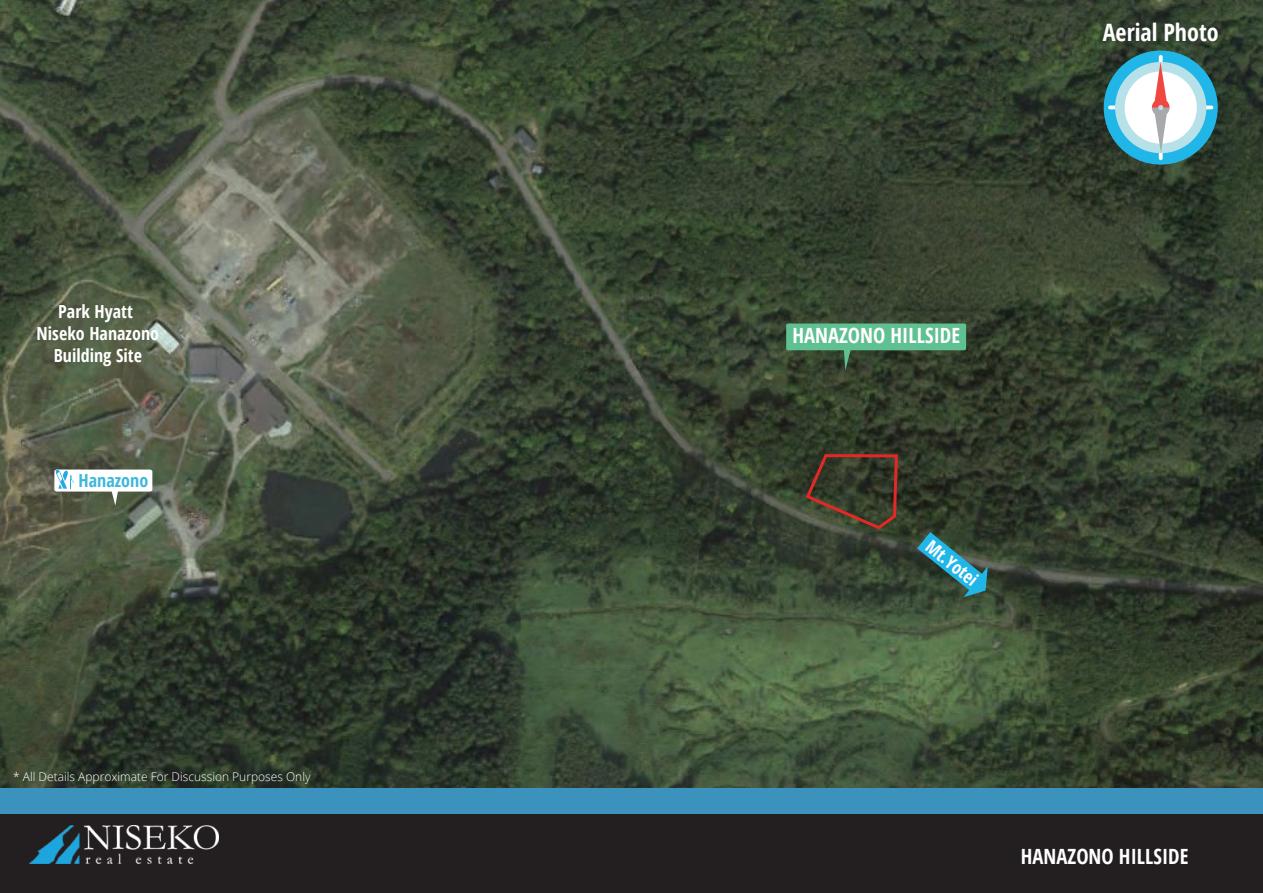
<style>
.page{position:relative;width:1263px;height:893px;background:#fff}
.page>*{position:absolute;margin:0;border:0;box-sizing:border-box;transform-origin:0 0}
.t1{font:700 condensed 24px "Open Sans";color:#fff}
.t2{font:700 condensed 21px "Open Sans";color:#fff}
.t3{font:700 condensed 18px/21.6px "Open Sans";color:#fff;text-align:center}
.t4{font:700 condensed 18px "Open Sans";color:#3fb7d9}
.t5{font:300 12px "Open Sans";color:#fff}
</style>
<div class="page">
<img style="left:0;top:0;width:1263px;height:788px">
<div style="left:0;top:813px;width:1263px;height:80px;background:#231f20"></div>
<img style="left:30px;top:826px;width:189px;height:38px">
<div style="left:0;top:788px;width:1263px;height:25px;background:#3b92bd"></div>
<div style="left:1104px;top:51px;width:114px;height:114px;background:#21b6e8;border-radius:50%"></div>
<svg style="left:1108px;top:106px;width:7px;height:3px"></svg>
<svg style="left:1206px;top:106px;width:7px;height:3px"></svg>
<div style="left:1115px;top:62px;width:91px;height:91px;background:#b6e1e9;border-radius:50%"></div>
<div style="left:1124px;top:71px;width:73px;height:73px;background:#fff;border-radius:50%"></div>
<svg style="left:1152px;top:55px;width:17px;height:105px"></svg>
<svg style="left:54px;top:470px;width:98px;height:35px"></svg>
<svg style="left:917px;top:532px;width:71px;height:65px;background:#2f6d73"></svg>
<svg style="left:804px;top:452px;width:95px;height:79px;background:#483c2b"></svg>
<svg style="left:786px;top:323px;width:180px;height:47px;background:#4c8966"></svg>
<h3 class="t3" style="left:37px;top:301px;width:124px">Park Hyatt<br>Niseko Hanazono<br>Building Site</h3>
<h3 class="t4" style="left:79px;top:468px;width:71px">Hanazono</h3>
<p class="t5" style="left:13px;top:769px;width:299px">* All Details Approximate For Discussion Purposes Only</p>
<h1 class="t1" style="left:1103px;top:16px;width:117px">Aerial Photo</h1>
<h2 class="t2" style="left:792px;top:321px;width:169px">HANAZONO HILLSIDE</h2>
<h3 class="t3" style="left:935px;top:535px;width:62px;rotate:39deg">Mt.Yotei</h3>
<h2 class="t2" style="left:1021px;top:841px;width:169px">HANAZONO HILLSIDE</h2>
</div>
